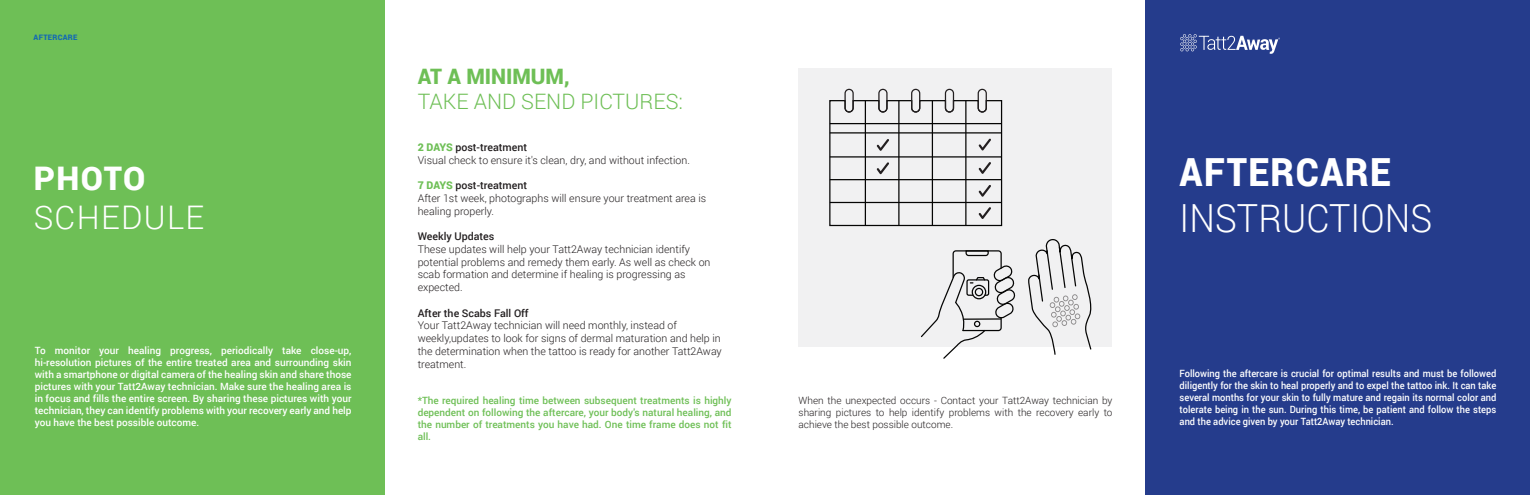
<style>
.page{position:relative;width:1530px;height:495px;background:#fff}
.page>*{position:absolute;margin:0;border:0;box-sizing:border-box;transform-origin:0 0}
.t1{font:300 38.75px "Roboto";color:#fff;scale:.93 1}
.t2{font:900 38.75px "Roboto";letter-spacing:.04em;color:#fff;scale:.93 1}
.t3{font:300 32.5px "Roboto";letter-spacing:.04em;color:#fff}
.t4{font:900 32.5px "Roboto";letter-spacing:.035em;color:#fff}
.t5{font:300 21.25px "Roboto";color:#6ebf56}
.t6{font:900 21.25px "Roboto";color:#6ebf56}
.t7{font:300 10.62px/12.8px "Roboto";color:#231f20}
.t8{font:500 10.62px "Roboto";color:#231f20}
.t9{font:500 10px/12px "Roboto";color:#fff;text-align:justify}
.t10{font:500 10px/12px "Roboto";color:#fff;text-align:justify;scale:.93 1}
.t11{font:500 10px/12px "Roboto";color:#6ebf56;text-align:justify}
.t12{font:300 10px/12px "Roboto";color:#231f20;text-align:justify}
.t13{font:900 7.5px "Roboto";letter-spacing:.04em;color:#1369b4}
.s1{font-weight:900;color:#6ebf56}
.s2{font-weight:500}
</style>
<div class="page">
<div style="left:0;top:0;width:384px;height:495px;background:#6ebf56"></div>
<div style="left:1146px;top:0;width:384px;height:495px;background:#253c8c"></div>
<svg style="left:1180px;top:34px;width:100px;height:20px"></svg>
<div style="left:799px;top:68px;width:313px;height:279px;background:#f1f1f2"></div>
<svg style="left:1028px;top:239px;width:64px;height:116px"></svg>
<svg style="left:921px;top:250px;width:95px;height:109px"></svg>
<svg style="left:829px;top:88px;width:174px;height:139px"></svg>
<p class="t13" style="left:34px;top:32px;width:45px">AFTERCARE</p>
<h2 class="t4" style="left:34px;top:155px;width:113px">PHOTO</h2>
<h2 class="t3" style="left:34px;top:195px;width:172px">SCHEDULE</h2>
<p class="t9" style="left:35px;top:344px;width:318px">To monitor your healing progress, periodically take close-up, hi-resolution pictures of the entire treated area and surrounding skin with a smartphone or digital camera of the healing skin and share those pictures with your Tatt2Away technician. Make sure the healing area is in focus and fills the entire screen. By sharing these pictures with your technician, they can identify problems with your recovery early and help you have the best possible outcome.</p>
<h3 class="t6" style="left:418px;top:61px;width:153px">AT A MINIMUM,</h3>
<h3 class="t5" style="left:418px;top:87px;width:267px">TAKE AND SEND PICTURES:</h3>
<p class="t7" style="left:418px;top:140px;width:274px"><span class="s1">2 DAYS</span> <span class="s2">post-treatment<br></span>Visual check to ensure it's clean, dry, and without infection.</p>
<p class="t7" style="left:418px;top:179px;width:290px"><span class="s1">7 DAYS</span> <span class="s2">post-treatment<br></span>After 1st week, photographs will ensure your treatment area is healing properly.</p>
<p class="t8" style="left:418px;top:229px;width:78px">Weekly Updates</p>
<p class="t7" style="left:418px;top:242px;width:294px">These updates will help your Tatt2Away technician identify potential problems and remedy them early. As well as check on scab formation and determine if healing is progressing as expected.</p>
<p class="t8" style="left:418px;top:305px;width:112px">After the Scabs Fall Off</p>
<p class="t7" style="left:418px;top:319px;width:306px">Your Tatt2Away technician will need monthly, instead of weekly,updates to look for signs of dermal maturation and help in the determination when the tattoo is ready for another Tatt2Away treatment.</p>
<p class="t11" style="left:418px;top:394px;width:315px">*The required healing time between subsequent treatments is highly dependent on following the aftercare, your body's natural healing, and the number of treatments you have had. One time frame does not fit all.</p>
<p class="t12" style="left:799px;top:394px;width:315px">When the unexpected occurs - Contact your Tatt2Away technician by sharing pictures to help identify problems with the recovery early to achieve the best possible outcome.</p>
<h1 class="t2" style="left:1180px;top:145px;width:229px">AFTERCARE</h1>
<h1 class="t1" style="left:1180px;top:192px;width:273px">INSTRUCTIONS</h1>
<p class="t10" style="left:1180px;top:367px;width:342px">Following the aftercare is crucial for optimal results and must be followed diligently for the skin to heal properly and to expel the tattoo ink. It can take several months for your skin to fully mature and regain its normal color and tolerate being in the sun. During this time, be patient and follow the steps and the advice given by your Tatt2Away technician.</p>
</div>
